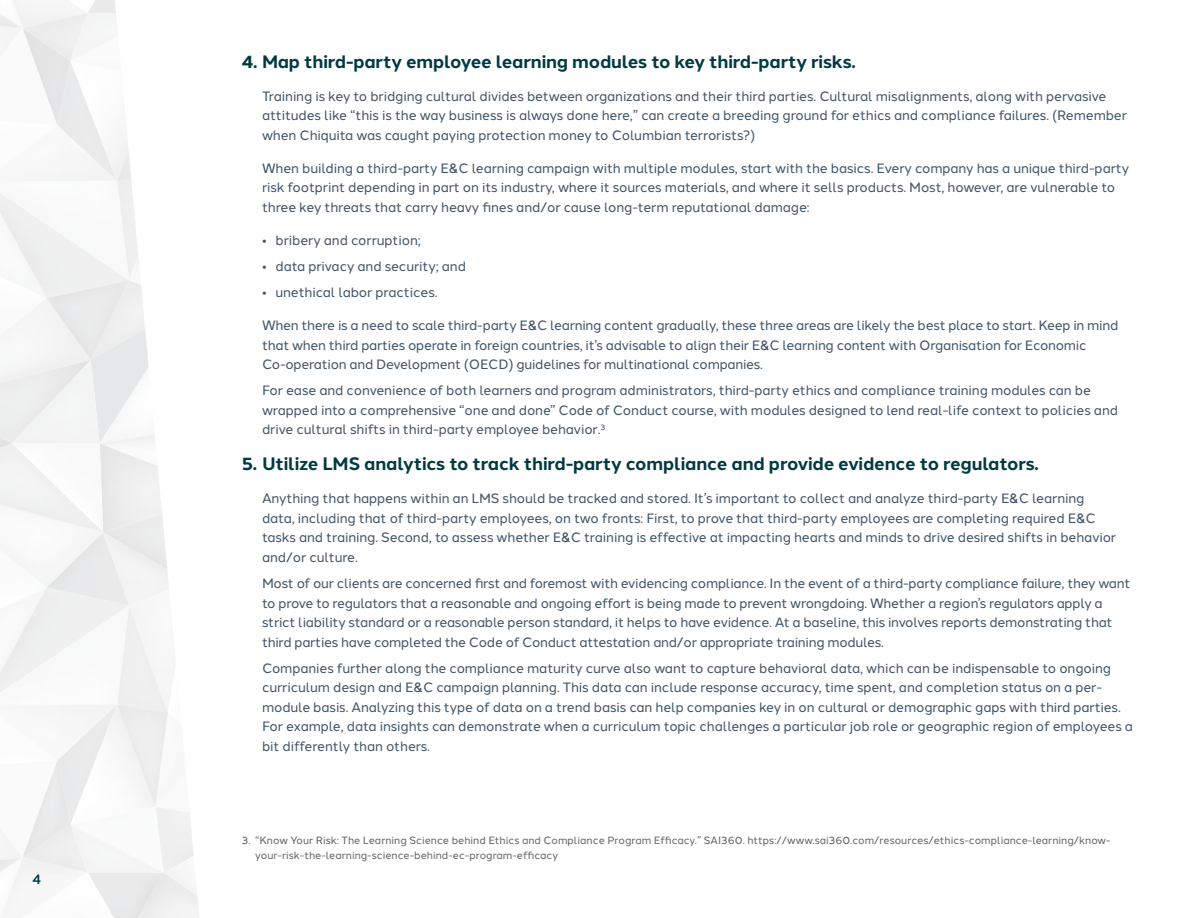
<style>
.page{position:relative;width:1188px;height:918px;background:#fff}
.page>*{position:absolute;margin:0;border:0;box-sizing:border-box;transform-origin:0 0}
.t1{font:700 18px "Halcom";letter-spacing:-.01em;color:#003a42}
.Body{font:13.5px/19.5px "Halcom";letter-spacing:-.01em;color:#415569}
.t2{font:500 13.5px "Halcom";color:#003a42}
.t3{font:10.5px/15px "Halcom";color:#636466}
</style>
<div class="page">
<svg style="left:0;top:0;width:199px;height:918px"></svg>
<p class="t2" style="left:32px;top:868px;width:10px">4</p>
<p class="t1" style="left:242px;top:47px;width:616px">4. Map third-party employee learning modules to key third-party risks.</p>
<p class="Body" style="left:262px;top:85px;width:867px">Training is key to bridging cultural divides between organizations and their third parties. Cultural misalignments, along with pervasive attitudes like “this is the way business is always done here,” can create a breeding ground for ethics and compliance failures. (Remember when Chiquita was caught paying protection money to Columbian terrorists?)</p>
<p class="Body" style="left:262px;top:157px;width:869px">When building a third-party E&amp;C learning campaign with multiple modules, start with the basics. Every company has a unique third-party risk footprint depending in part on its industry, where it sources materials, and where it sells products. Most, however, are vulnerable to three key threats that carry heavy fines and/or cause long-term reputational damage:</p>
<p class="Body" style="left:262px;top:229px;width:160px">• bribery and corruption;</p>
<p class="Body" style="left:262px;top:255px;width:205px">• data privacy and security; and</p>
<p class="Body" style="left:262px;top:281px;width:177px">• unethical labor practices.</p>
<p class="Body" style="left:262px;top:314px;width:858px">When there is a need to scale third-party E&amp;C learning content gradually, these three areas are likely the best place to start. Keep in mind that when third parties operate in foreign countries, it’s advisable to align their E&amp;C learning content with Organisation for Economic<br>Co-operation and Development (OECD) guidelines for multinational companies.</p>
<p class="Body" style="left:262px;top:379px;width:858px">For ease and convenience of both learners and program administrators, third-party ethics and compliance training modules can be wrapped into a comprehensive “one and done” Code of Conduct course, with modules designed to lend real-life context to policies and drive cultural shifts in third-party employee behavior.<sup>3</sup></p>
<p class="t1" style="left:242px;top:449px;width:799px">5. Utilize LMS analytics to track third-party compliance and provide evidence to regulators.</p>
<p class="Body" style="left:262px;top:487px;width:856px">Anything that happens within an LMS should be tracked and stored. It’s important to collect and analyze third-party E&amp;C learning data, including that of third-party employees, on two fronts: First, to prove that third-party employees are completing required E&amp;C tasks and training. Second, to assess whether E&amp;C training is effective at impacting hearts and minds to drive desired shifts in behavior and/or culture.</p>
<p class="Body" style="left:262px;top:572px;width:870px">Most of our clients are concerned first and foremost with evidencing compliance. In the event of a third-party compliance failure, they want to prove to regulators that a reasonable and ongoing effort is being made to prevent wrongdoing. Whether a region’s regulators apply a strict liability standard or a reasonable person standard, it helps to have evidence. At a baseline, this involves reports demonstrating that third parties have completed the Code of Conduct attestation and/or appropriate training modules.</p>
<p class="Body" style="left:262px;top:657px;width:873px">Companies further along the compliance maturity curve also want to capture behavioral data, which can be indispensable to ongoing curriculum design and E&amp;C campaign planning. This data can include response accuracy, time spent, and completion status on a per&shy;module basis. Analyzing this type of data on a trend basis can help companies key in on cultural or demographic gaps with third parties.<br>For example, data insights can demonstrate when a curriculum topic challenges a particular job role or geographic region of employees a bit differently than others.</p>
<p class="t3" style="left:255px;top:831px;width:857px;text-indent:-14px">3. “Know Your Risk: The Learning Science behind Ethics and Compliance Program Efficacy.” SAI360. https://www.sai360.com/resources/ethics-compliance-learning/know&shy;your-risk-the-learning-science-behind-ec-program-efficacy</p>
</div>
